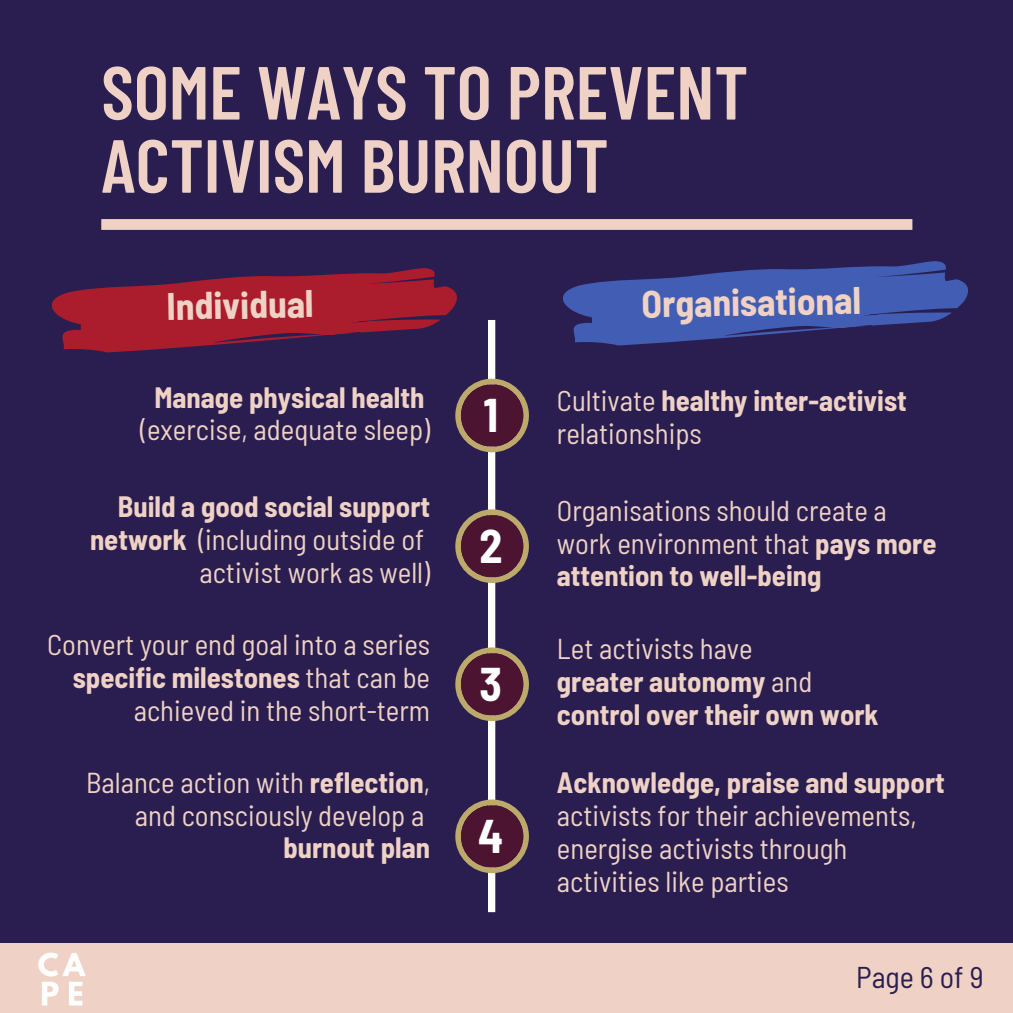
<style>
.page{position:relative;width:1013px;height:1013px;background:#fff}
.page>*{position:absolute;margin:0;border:0;box-sizing:border-box;transform-origin:0 0}
.t1{font:600 75px/73.1px "Barlow Condensed";color:#efd2c5}
.t2{font:700 semi-condensed 46.12px "Barlow";color:#fff}
.t3{font:700 semi-condensed 37.5px "Barlow";color:#efd2c5}
.t4{font:semi-condensed 30px "Barlow";color:#2a1e50}
.t5{font:semi-condensed 28.75px/32.8px "Barlow";color:#efd2c5}
.t6{font:700 semi-condensed 28.75px/32.8px "Barlow";color:#efd2c5}
.s1{font-weight:700}
.s2{font-weight:400}
</style>
<div class="page">
<div style="left:0;top:0;width:1012px;height:1012px;background:#2a1e50"></div>
<svg style="left:101px;top:219px;width:811px;height:11px;background:#ebcfc3"></svg>
<div style="left:0;top:943px;width:1012px;height:69px;background:#efd2c5"></div>
<img style="left:38px;top:952px;width:48px;height:54px">
<svg style="left:52px;top:268px;width:477px;height:644px"></svg>
<svg style="left:563px;top:261px;width:405px;height:84px"></svg>
<h1 class="t1" style="left:101px;top:53px;width:648px">SOME WAYS TO PREVENT<br>ACTIVISM BURNOUT</h1>
<h3 class="t3" style="left:166px;top:282px;width:148px;rotate:-1deg">Individual</h3>
<h3 class="t3" style="left:641px;top:280px;width:221px;rotate:-1deg">Organisational</h3>
<p class="t6" style="left:154px;top:379px;width:271px">Manage physical health</p>
<p class="t5" style="left:140px;top:412px;width:291px">(exercise, adequate sleep)</p>
<h2 class="t2" style="left:483px;top:386px;width:16px">1</h2>
<p class="t5" style="left:557px;top:383px;width:351px">Cultivate <span class="s1">healthy inter-activist </span>relationships</p>
<p class="t5" style="left:90px;top:489px;width:341px;text-align:right"><span class="s1">Build a good social support network</span> (including outside of activist work as well)</p>
<p class="t5" style="left:557px;top:493px;width:381px">Organisations should create a work environment that <span class="s1">pays more attention to well-being</span></p>
<h2 class="t2" style="left:479px;top:516px;width:25px">2</h2>
<p class="t5" style="left:47px;top:627px;width:384px;text-align:right">Convert your end goal into a series <span class="s1">specific milestones</span> that can be achieved in the short-term</p>
<p class="t6" style="left:557px;top:631px;width:323px"><span class="s2">Let activists have<br></span>greater autonomy <span class="s2">and </span>control over their own work</p>
<h2 class="t2" style="left:479px;top:654px;width:24px">3</h2>
<p class="t5" style="left:86px;top:764px;width:345px;text-align:right">Balance action with <span class="s1">reflection</span>, and consciously develop a</p>
<p class="t6" style="left:283px;top:830px;width:148px">burnout plan</p>
<h2 class="t2" style="left:478px;top:807px;width:27px">4</h2>
<p class="t6" style="left:557px;top:765px;width:389px">Acknowledge, praise and support</p>
<p class="t5" style="left:557px;top:798px;width:361px">activists for their achievements, energise activists through activities like parties</p>
<p class="t4" style="left:856px;top:957px;width:129px">Page 6 of 9</p>
</div>
